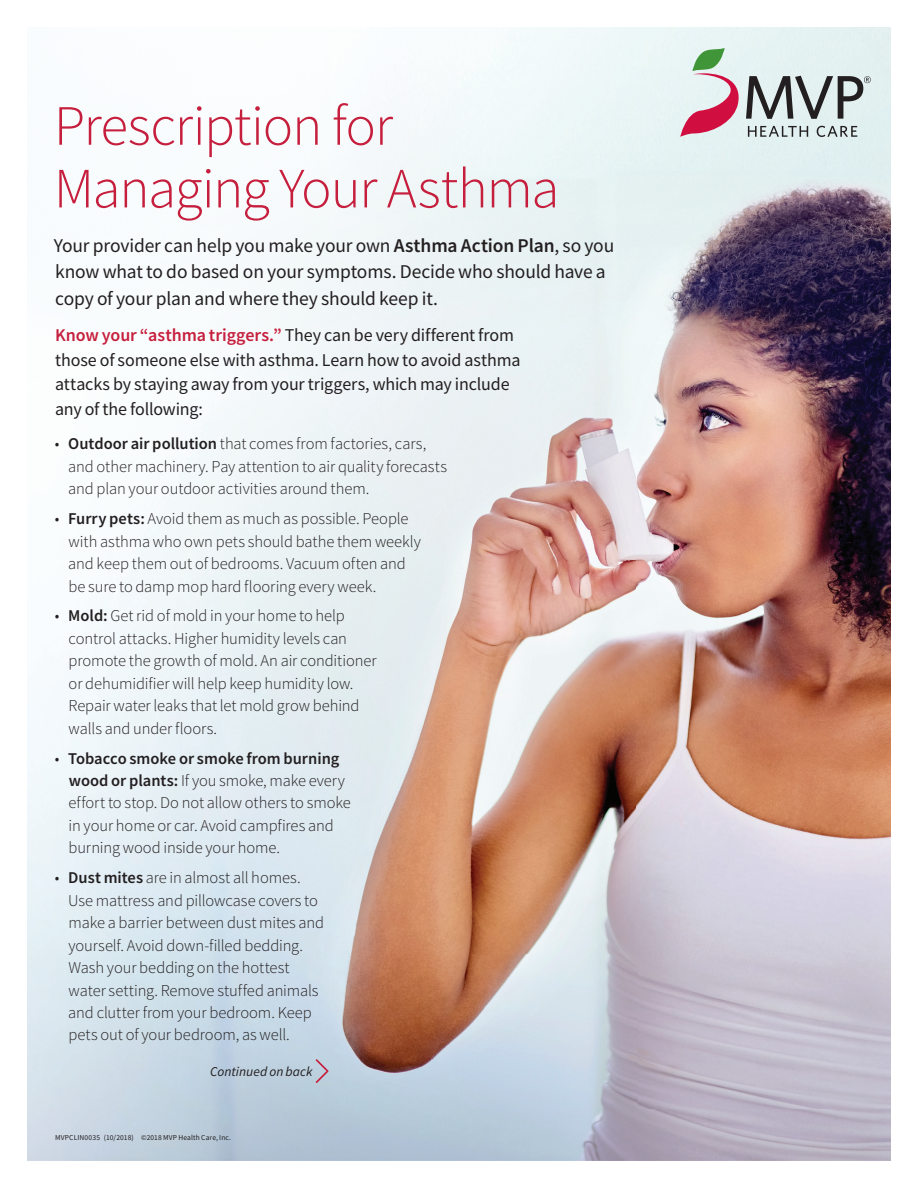
<style>
.page{position:relative;width:918px;height:1188px;background:#fff}
.page>*{position:absolute;margin:0;border:0;box-sizing:border-box;transform-origin:0 0}
.t1{font:300 57px/62.7px "Source Sans Pro";letter-spacing:-.02em;color:#c61f3e}
.t2{font:19.5px/26.5px "Source Sans Pro";letter-spacing:-.01em;color:#231f20}
.t3{font:18px/24.5px "Source Sans Pro";letter-spacing:-.01em;color:#231f20}
.t4{font:300 16.5px/22.5px "Source Sans Pro";letter-spacing:-.005em;color:#231f20}
.t5{font:italic 13.5px "Source Sans Pro";letter-spacing:.005em;color:#231f20}
.t6{font:7.5px "Source Sans Pro";letter-spacing:.02em;color:#231f20}
.s1{font-weight:600}
.s2{font-weight:600;color:#c61f3e}
</style>
<div class="page">
<img style="left:27px;top:27px;width:864px;height:1134px">
<svg style="left:680px;top:48px;width:191px;height:89px;background:#c5c2c4"></svg>
<svg style="left:316px;top:1059px;width:12px;height:24px"></svg>
<h1 class="t1" style="left:54px;top:95px;width:507px">Prescription for<br>Managing Your Asthma</h1>
<p class="t2" style="left:54px;top:232px;width:562px">Your provider can help you make your own <span class="s1">Asthma Action Plan</span>, so you know what to do based on your symptoms. Decide who should have a copy of your plan and where they should keep it.</p>
<p class="t3" style="left:55px;top:323px;width:467px"><span class="s2">Know your “asthma triggers.”</span> They can be very different from those of someone else with asthma. Learn how to avoid asthma attacks by staying away from your triggers, which may include any of the following:</p>
<p class="t4" style="left:68px;top:433px;width:380px;text-indent:-14px">• <span class="s1">Outdoor air pollution</span> that comes from factories, cars, and other machinery. Pay attention to air quality forecasts and plan your outdoor activities around them.</p>
<p class="t4" style="left:68px;top:507px;width:354px;text-indent:-14px">• <span class="s1">Furry pets:</span> Avoid them as much as possible. People with asthma who own pets should bathe them weekly and keep them out of bedrooms. Vacuum often and be sure to damp mop hard flooring every week.</p>
<p class="t4" style="left:68px;top:605px;width:310px;text-indent:-14px">• <span class="s1">Mold:</span> Get rid of mold in your home to help control attacks. Higher humidity levels can promote the growth of mold. An air conditioner or dehumidifier will help keep humidity low.<br>Repair water leaks that let mold grow behind walls and under floors.</p>
<p class="t4" style="left:69px;top:747px;width:284px;text-indent:-14px">• <span class="s1">Tobacco smoke or smoke from burning wood or plants:</span> If you smoke, make every effort to stop. Do not allow others to smoke in your home or car. Avoid campfires and burning wood inside your home.</p>
<p class="t4" style="left:68px;top:867px;width:257px;text-indent:-14px">• <span class="s1">Dust mites</span> are in almost all homes.<br>Use mattress and pillowcase covers to make a barrier between dust mites and yourself. Avoid down-filled bedding.<br>Wash your bedding on the hottest water setting. Remove stuffed animals and clutter from your bedroom. Keep pets out of your bedroom, as well.</p>
<p class="t5" style="left:210px;top:1062px;width:104px">Continued on back</p>
<p class="t6" style="left:55px;top:1132px;width:178px">MVPCLIN0035 (10/2018) ©2018 MVP Health Care, Inc.</p>
</div>
